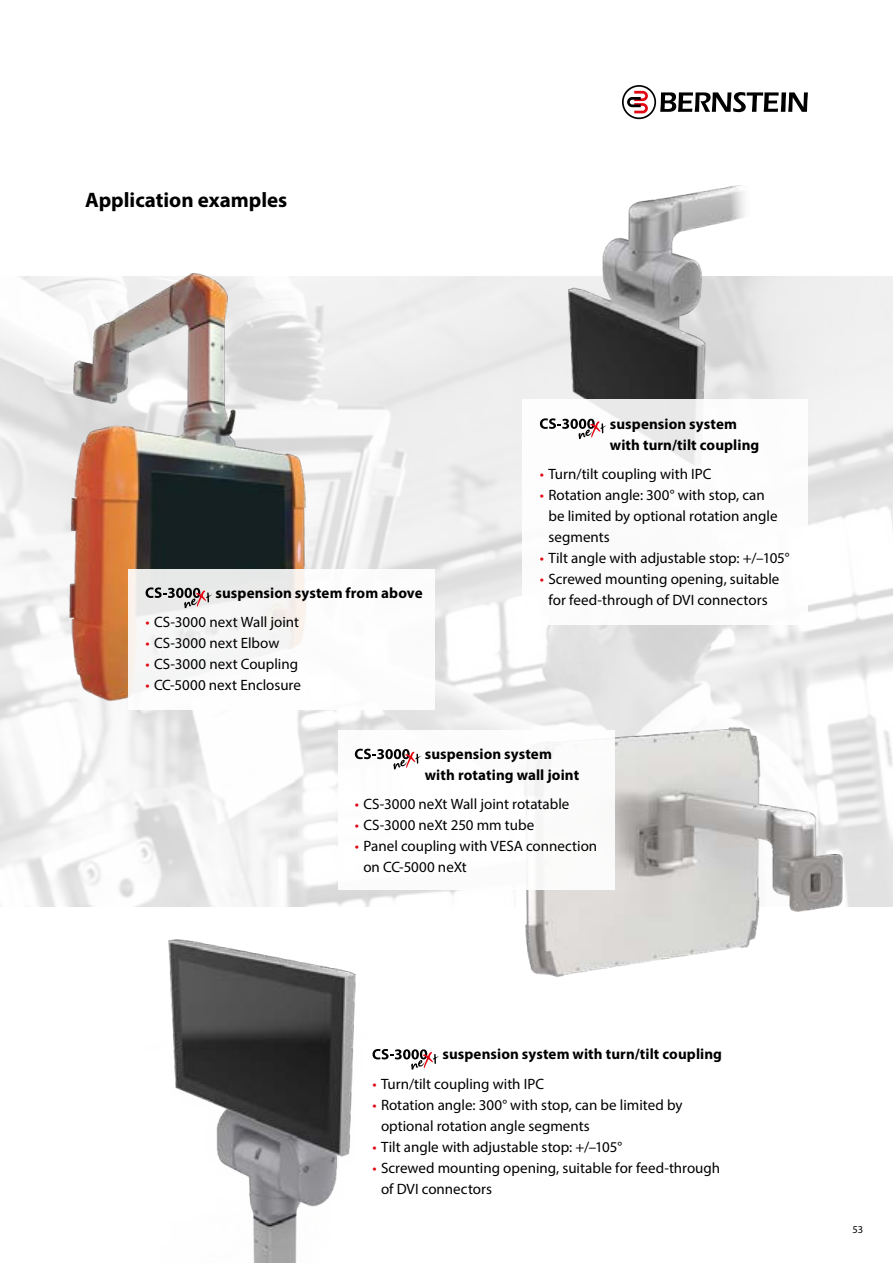
<style>
.page{position:relative;width:893px;height:1263px;background:#fff}
.page>*{position:absolute;margin:0;border:0;box-sizing:border-box;transform-origin:0 0}
.t1{font:700 21px "Myriad Pro";color:#000}
.t2{font:15px/21px "Myriad Pro";color:#000}
.t3{font:700 15px/21px "Myriad Pro";letter-spacing:.005em;color:#000}
.t4{font:10.5px "Myriad Pro";color:#000}
.s1{color:#e30613}
</style>
<div class="page">
<img style="left:0;top:276px;width:893px;height:630px">
<img style="left:168px;top:939px;width:188px;height:324px">
<img style="left:539px;top:185px;width:223px;height:215px">
<img style="left:4px;top:273px;width:332px;height:465px">
<img style="left:466px;top:710px;width:406px;height:267px">
<div style="left:338px;top:730px;width:276px;height:160px;background:#fff"></div>
<svg style="left:355px;top:749px;width:67px;height:20px"></svg>
<svg style="left:372px;top:1049px;width:67px;height:21px"></svg>
<div style="left:523px;top:400px;width:285px;height:225px;background:#fff"></div>
<svg style="left:540px;top:418px;width:67px;height:21px"></svg>
<div style="left:129px;top:569px;width:306px;height:140px;background:linear-gradient(to bottom,#f3f2f2,#fefefe)"></div>
<svg style="left:146px;top:587px;width:66px;height:21px"></svg>
<svg style="left:622px;top:85px;width:186px;height:34px"></svg>
<h1 class="t1" style="left:85px;top:186px;width:204px">Application examples</h1>
<p class="t3" style="left:216px;top:582px;width:209px">suspension system from above</p>
<p class="t2" style="left:146px;top:611px;width:155px"><span class="s1">•</span> CS-3000 next Wall joint</p>
<p class="t2" style="left:146px;top:632px;width:135px"><span class="s1">•</span> CS-3000 next Elbow</p>
<p class="t2" style="left:146px;top:653px;width:154px"><span class="s1">•</span> CS-3000 next Coupling</p>
<p class="t2" style="left:146px;top:674px;width:157px"><span class="s1">•</span> CC-5000 next Enclosure</p>
<p class="t3" style="left:610px;top:413px;width:151px">suspension system with turn/tilt coupling</p>
<p class="t2" style="left:540px;top:463px;width:173px"><span class="s1">•</span> Turn/tilt coupling with IPC</p>
<p class="t2" style="left:548px;top:484px;width:231px;text-indent:-9px"><span class="s1">•</span> Rotation angle: 300° with stop, can be limited by optional rotation angle segments</p>
<p class="t2" style="left:540px;top:547px;width:251px"><span class="s1">•</span> Tilt angle with adjustable stop: +/–105°</p>
<p class="t2" style="left:540px;top:568px;width:241px;text-align:center"><span class="s1">•</span> Screwed mounting opening, suitable for feed-through of DVI connectors</p>
<p class="t3" style="left:425px;top:743px;width:156px">suspension system with rotating wall joint</p>
<p class="t2" style="left:355px;top:794px;width:216px"><span class="s1">•</span> CS-3000 neXt Wall joint rotatable</p>
<p class="t2" style="left:355px;top:815px;width:181px"><span class="s1">•</span> CS-3000 neXt 250 mm tube</p>
<p class="t2" style="left:363px;top:836px;width:235px;text-indent:-9px"><span class="s1">•</span> Panel coupling with VESA connection on CC-5000 neXt</p>
<p class="t3" style="left:442px;top:1043px;width:281px">suspension system with turn/tilt coupling</p>
<p class="t2" style="left:372px;top:1073px;width:173px"><span class="s1">•</span> Turn/tilt coupling with IPC</p>
<p class="t2" style="left:381px;top:1094px;width:303px;text-indent:-9px"><span class="s1">•</span> Rotation angle: 300° with stop, can be limited by optional rotation angle segments</p>
<p class="t2" style="left:372px;top:1136px;width:251px"><span class="s1">•</span> Tilt angle with adjustable stop: +/–105°</p>
<p class="t2" style="left:381px;top:1157px;width:341px;text-indent:-9px"><span class="s1">•</span> Screwed mounting opening, suitable for feed-through of DVI connectors</p>
<p class="t4" style="left:852px;top:1223px;width:12px">53</p>
</div>
